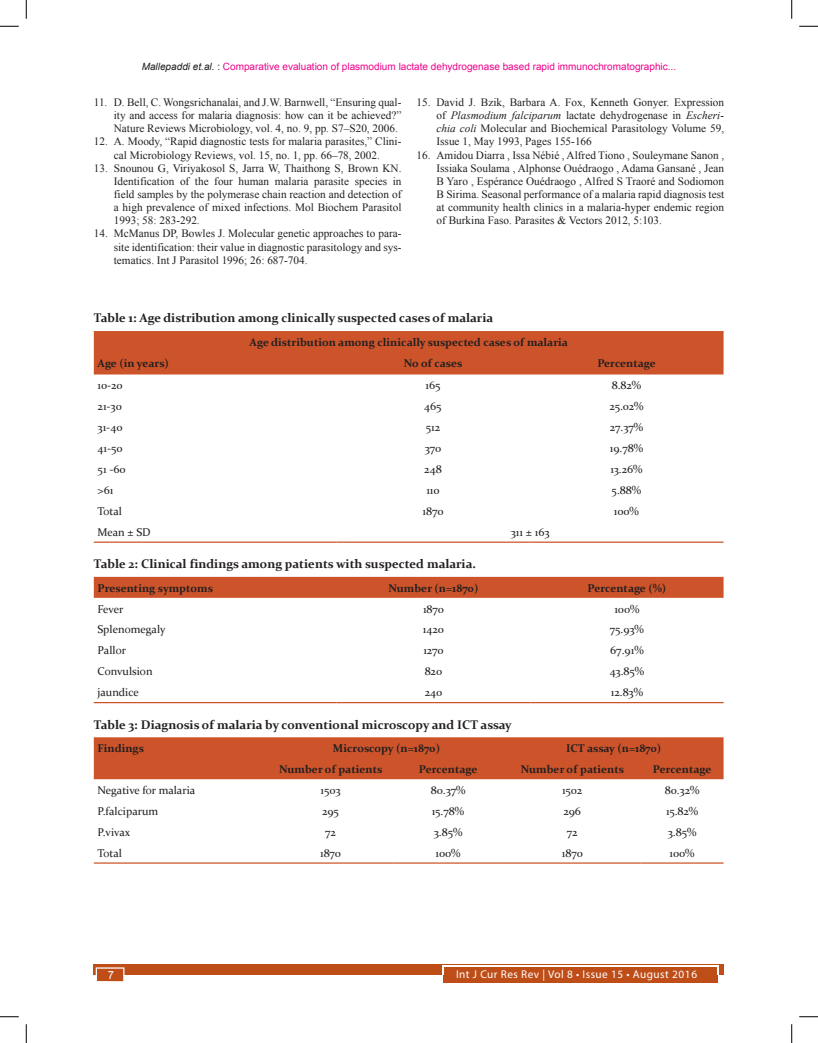
<style>
.page{position:relative;width:818px;height:1043px;background:#fff}
.page>*{position:absolute;margin:0;border:0;box-sizing:border-box;transform-origin:0 0}
.Table_caption{font:700 12.5px "Constantia";color:#231f20}
.Reference_text{font:11.25px/13.1px "Times New Roman";color:#231f20;text-align:justify}
.Table_text{font:11.25px "Constantia";color:#231f20}
.Table_text-2{font:700 11.25px "Constantia";color:#231f20}
.t1{font:11.25px "Myriad Pro";letter-spacing:.04em;color:#fff}
.t2{font:11.25px "Arial";color:#fff}
.t3{font:10px "Arial";color:#ed028c}
.s1{font-style:italic;color:#231f20}
.s2{color:#231f20}
.s3{font-style:italic}
</style>
<div class="page">
<div style="left:94px;top:964px;width:630px;height:10px;background:#be4d18"></div>
<div style="left:443px;top:966px;width:274px;height:16px;background:#be4d18"></div>
<hr style="left:442px;top:965px;width:276px;height:1px;background:#fff">
<svg style="left:717px;top:965px;width:2px;height:9px"></svg>
<div style="left:96px;top:967px;width:28px;height:14px;background:#be4d18;border:1px solid #fff"></div>
<div style="left:94px;top:331px;width:629px;height:43px;background:#cd542a"></div>
<hr style="left:94px;top:541px;width:242px;height:2px;background:#cd542a">
<hr style="left:336px;top:541px;width:193px;height:2px;background:#cd542a">
<hr style="left:529px;top:541px;width:194px;height:2px;background:#cd542a">
<div style="left:94px;top:577px;width:629px;height:21px;background:#cd542a"></div>
<hr style="left:94px;top:702px;width:242px;height:1px;background:#cd542a">
<hr style="left:336px;top:702px;width:194px;height:1px;background:#cd542a">
<hr style="left:530px;top:702px;width:193px;height:1px;background:#cd542a">
<div style="left:94px;top:737px;width:629px;height:42px;background:#cd542a"></div>
<hr style="left:94px;top:862px;width:175px;height:1px;background:#cd542a">
<hr style="left:269px;top:862px;width:123px;height:1px;background:#cd542a">
<hr style="left:392px;top:862px;width:112px;height:1px;background:#cd542a">
<hr style="left:504px;top:862px;width:136px;height:1px;background:#cd542a">
<hr style="left:640px;top:862px;width:83px;height:1px;background:#cd542a">
<svg style="left:0;top:25px;width:19px;height:2px"></svg>
<svg style="left:799px;top:25px;width:19px;height:2px"></svg>
<svg style="left:0;top:1016px;width:19px;height:1px"></svg>
<svg style="left:799px;top:1016px;width:19px;height:1px"></svg>
<svg style="left:25px;top:0;width:2px;height:19px"></svg>
<svg style="left:25px;top:1024px;width:2px;height:18px"></svg>
<svg style="left:791px;top:0;width:1px;height:19px"></svg>
<svg style="left:791px;top:1024px;width:1px;height:18px"></svg>
<p class="t3" style="left:142px;top:59px;width:536px"><span class="s1">Mallepaddi et.al.</span> <span class="s2">:</span> Comparative evaluation of plasmodium lactate dehydrogenase based rapid immunochromatographic...</p>
<p class="Reference_text" style="left:114px;top:96px;width:289px;text-indent:-20px">11. D. Bell, C. Wongsrichanalai, and J.W. Barnwell, “Ensuring qual&shy;ity and access for malaria diagnosis: how can it be achieved?” Nature Reviews Microbiology, vol. 4, no. 9, pp. S7–S20, 2006.</p>
<p class="Reference_text" style="left:94px;top:135px;width:309px;text-align:center">12. A. Moody, “Rapid diagnostic tests for malaria parasites,” Clini&shy;cal Microbiology Reviews, vol. 15, no. 1, pp. 66–78, 2002.</p>
<p class="Reference_text" style="left:114px;top:161px;width:289px;text-indent:-20px">13. Snounou G, Viriyakosol S, Jarra W, Thaithong S, Brown KN.<br>Identification of the four human malaria parasite species in field samples by the polymerase chain reaction and detection of a high prevalence of mixed infections. Mol Biochem Parasitol 1993; 58: 283-292.</p>
<p class="Reference_text" style="left:114px;top:227px;width:289px;text-indent:-20px">14. McManus DP, Bowles J. Molecular genetic approaches to para&shy;site identification: their value in diagnostic parasitology and sys&shy;tematics. Int J Parasitol 1996; 26: 687-704.</p>
<p class="Reference_text" style="left:436px;top:96px;width:289px;text-indent:-20px">15. David J. Bzik, Barbara A. Fox, Kenneth Gonyer. Expression of <span class="s3">Plasmodium falciparum</span> lactate dehydrogenase in <span class="s3">Escheri&shy;chia coli</span> Molecular and Biochemical Parasitology Volume 59, Issue 1, May 1993, Pages 155-166</p>
<p class="Reference_text" style="left:436px;top:148px;width:289px;text-indent:-20px">16. Amidou Diarra , Issa Nébié , Alfred Tiono , Souleymane Sanon , Issiaka Soulama , Alphonse Ouédraogo , Adama Gansané , Jean B Yaro , Espérance Ouédraogo , Alfred S Traoré and Sodiomon B Sirima. Seasonal performance of a malaria rapid diagnosis test at community health clinics in a malaria-hyper endemic region of Burkina Faso. Parasites &amp; Vectors 2012, 5:103.</p>
<p class="Table_caption" style="left:94px;top:309px;width:401px">Table 1: Age distribution among clinically suspected cases of malaria</p>
<p class="Table_text-2" style="left:249px;top:334px;width:320px">Age distribution among clinically suspected cases of malaria</p>
<p class="Table_text-2" style="left:98px;top:355px;width:73px">Age (in years)</p>
<p class="Table_text-2" style="left:404px;top:355px;width:60px">No of cases</p>
<p class="Table_text-2" style="left:597px;top:355px;width:60px">Percentage</p>
<p class="Table_text" style="left:98px;top:378px;width:27px">10-20</p>
<p class="Table_text" style="left:425px;top:378px;width:16px">165</p>
<p class="Table_text" style="left:611px;top:378px;width:31px">8.82%</p>
<p class="Table_text" style="left:98px;top:399px;width:26px">21-30</p>
<p class="Table_text" style="left:424px;top:399px;width:19px">465</p>
<p class="Table_text" style="left:609px;top:399px;width:36px">25.02%</p>
<p class="Table_text" style="left:98px;top:419px;width:26px">31-40</p>
<p class="Table_text" style="left:425px;top:419px;width:16px">512</p>
<p class="Table_text" style="left:609px;top:419px;width:35px">27.37%</p>
<p class="Table_text" style="left:98px;top:440px;width:26px">41-50</p>
<p class="Table_text" style="left:425px;top:440px;width:18px">370</p>
<p class="Table_text" style="left:610px;top:440px;width:35px">19.78%</p>
<p class="Table_text" style="left:98px;top:461px;width:30px">51 -60</p>
<p class="Table_text" style="left:424px;top:461px;width:19px">248</p>
<p class="Table_text" style="left:610px;top:461px;width:34px">13.26%</p>
<p class="Table_text" style="left:98px;top:482px;width:17px">&gt;61</p>
<p class="Table_text" style="left:426px;top:482px;width:15px">110</p>
<p class="Table_text" style="left:611px;top:482px;width:31px">5.88%</p>
<p class="Table_text" style="left:98px;top:503px;width:26px">Total</p>
<p class="Table_text" style="left:422px;top:503px;width:22px">1870</p>
<p class="Table_text" style="left:614px;top:503px;width:26px">100%</p>
<p class="Table_text" style="left:98px;top:524px;width:55px">Mean ± SD</p>
<p class="Table_text" style="left:510px;top:524px;width:40px">311 ± 163</p>
<p class="Table_caption" style="left:94px;top:555px;width:384px">Table 2: Clinical findings among patients with suspected malaria.</p>
<p class="Table_text-2" style="left:98px;top:580px;width:117px">Presenting symptoms</p>
<p class="Table_text-2" style="left:388px;top:580px;width:91px">Number (n=1870)</p>
<p class="Table_text-2" style="left:587px;top:580px;width:80px">Percentage (%)</p>
<p class="Table_text" style="left:98px;top:601px;width:27px">Fever</p>
<p class="Table_text" style="left:423px;top:601px;width:22px">1870</p>
<p class="Table_text" style="left:614px;top:601px;width:26px">100%</p>
<p class="Table_text" style="left:98px;top:622px;width:69px">Splenomegaly</p>
<p class="Table_text" style="left:423px;top:622px;width:23px">1420</p>
<p class="Table_text" style="left:610px;top:622px;width:35px">75.93%</p>
<p class="Table_text" style="left:98px;top:643px;width:30px">Pallor</p>
<p class="Table_text" style="left:423px;top:643px;width:22px">1270</p>
<p class="Table_text" style="left:610px;top:643px;width:35px">67.91%</p>
<p class="Table_text" style="left:98px;top:664px;width:56px">Convulsion</p>
<p class="Table_text" style="left:424px;top:664px;width:19px">820</p>
<p class="Table_text" style="left:609px;top:664px;width:36px">43.85%</p>
<p class="Table_text" style="left:98px;top:685px;width:43px">jaundice</p>
<p class="Table_text" style="left:424px;top:685px;width:19px">240</p>
<p class="Table_text" style="left:611px;top:685px;width:34px">12.83%</p>
<p class="Table_caption" style="left:94px;top:715px;width:419px">Table 3: Diagnosis of malaria by conventional microscopy and ICT assay</p>
<p class="Table_text-2" style="left:97px;top:740px;width:48px">Findings</p>
<p class="Table_text-2" style="left:333px;top:740px;width:109px">Microscopy (n=1870)</p>
<p class="Table_text-2" style="left:566px;top:740px;width:97px">ICT assay (n=1870)</p>
<p class="Table_text-2" style="left:279px;top:761px;width:105px">Number of patients</p>
<p class="Table_text-2" style="left:419px;top:761px;width:60px">Percentage</p>
<p class="Table_text-2" style="left:521px;top:761px;width:105px">Number of patients</p>
<p class="Table_text-2" style="left:653px;top:761px;width:60px">Percentage</p>
<p class="Table_text" style="left:97px;top:782px;width:99px">Negative for malaria</p>
<p class="Table_text" style="left:320px;top:782px;width:21px">1503</p>
<p class="Table_text" style="left:430px;top:782px;width:36px">80.37%</p>
<p class="Table_text" style="left:562px;top:782px;width:22px">1502</p>
<p class="Table_text" style="left:664px;top:782px;width:36px">80.32%</p>
<p class="Table_text" style="left:97px;top:803px;width:62px">P.falciparum</p>
<p class="Table_text" style="left:322px;top:803px;width:18px">295</p>
<p class="Table_text" style="left:432px;top:803px;width:34px">15.78%</p>
<p class="Table_text" style="left:563px;top:803px;width:19px">296</p>
<p class="Table_text" style="left:666px;top:803px;width:34px">15.82%</p>
<p class="Table_text" style="left:97px;top:824px;width:34px">P.vivax</p>
<p class="Table_text" style="left:325px;top:824px;width:12px">72</p>
<p class="Table_text" style="left:434px;top:824px;width:30px">3.85%</p>
<p class="Table_text" style="left:566px;top:824px;width:12px">72</p>
<p class="Table_text" style="left:667px;top:824px;width:30px">3.85%</p>
<p class="Table_text" style="left:97px;top:845px;width:26px">Total</p>
<p class="Table_text" style="left:320px;top:845px;width:22px">1870</p>
<p class="Table_text" style="left:435px;top:845px;width:26px">100%</p>
<p class="Table_text" style="left:561px;top:845px;width:22px">1870</p>
<p class="Table_text" style="left:669px;top:845px;width:26px">100%</p>
<p class="t2" style="left:108px;top:968px;width:8px">7</p>
<p class="t1" style="left:456px;top:967px;width:243px">Int J Cur Res Rev | Vol 8 • Issue 15 • August 2016</p>
</div>
